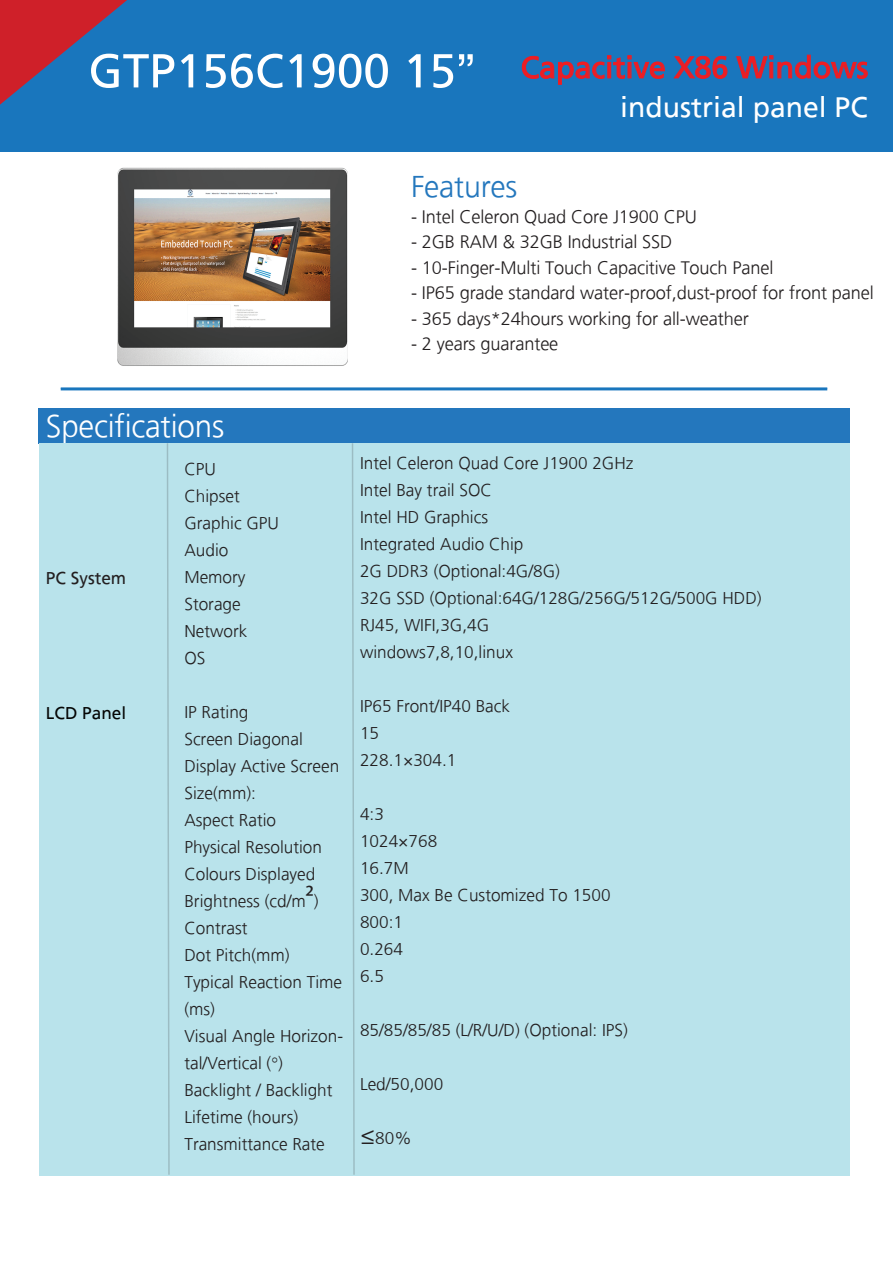
<style>
.page{position:relative;width:893px;height:1263px;background:#fff}
.page>*{position:absolute;margin:0;border:0;box-sizing:border-box;transform-origin:0 0}
.t1{font:300 46.5px "True";letter-spacing:-.005em;color:#fff}
.t2{font:500 45px "True";color:#ee1d23}
.t3{font:300 45px "True";letter-spacing:-.005em;color:#2477bd}
.t4{font:500 42px "True";color:#fff}
.t5{font:300 27px "True";letter-spacing:-.005em;color:#231f20}
.t6{font:300 25.5px/27px "True";color:#231f20}
.t7{font:500 25.5px "True";color:#231f20}
.t8{font:500 25.5px "True";color:#040504}
.s1{font-size:70.5px;color:#fff}
.s2{font-family:"Myriad Pro";font-weight:400}
.s3{font-family:"Myriad Hebrew";font-weight:400}
</style>
<div class="page">
<div style="left:0;top:0;width:893px;height:152px;background:#1976bd"></div>
<svg style="left:0;top:0;width:127px;height:105px"></svg>
<svg style="left:522px;top:55px;width:143px;height:30px"></svg>
<svg style="left:673px;top:56px;width:55px;height:23px"></svg>
<svg style="left:736px;top:54px;width:132px;height:25px"></svg>
<hr style="left:61px;top:387px;width:766px;height:3px;background:#1976bd">
<div style="left:38px;top:408px;width:811px;height:35px;background:#2477bd"></div>
<div style="left:39px;top:443px;width:810px;height:733px;background:#b9e3eb"></div>
<svg style="left:352px;top:443px;width:3px;height:732px"></svg>
<svg style="left:167px;top:443px;width:3px;height:732px"></svg>
<img style="left:117px;top:167px;width:231px;height:199px">
<h2 class="t2" style="left:88px;top:43px;width:781px"><span class="s1">GTP156C1900 15”</span> Capacitive X86 Windows</h2>
<h3 class="t4" style="left:620px;top:84px;width:249px">industrial panel PC</h3>
<h2 class="t3" style="left:411px;top:162px;width:108px">Features</h2>
<p class="t5" style="left:411px;top:202px;width:287px">- Intel Celeron Quad Core J1900 CPU</p>
<p class="t5" style="left:411px;top:227px;width:263px">- 2GB RAM &amp; 32GB Industrial SSD</p>
<p class="t5" style="left:411px;top:253px;width:364px">- 10-Finger-Multi Touch Capacitive Touch Panel</p>
<p class="t5" style="left:411px;top:278px;width:464px">- IP65 grade standard water-proof,dust-proof for front panel</p>
<p class="t5" style="left:411px;top:304px;width:339px">- 365 days*24hours working for all-weather</p>
<p class="t5" style="left:411px;top:329px;width:149px">- 2 years guarantee</p>
<h1 class="t1" style="left:46px;top:400px;width:180px">Specifications</h1>
<p class="t6" style="left:184px;top:455px;width:96px">CPU<br>Chipset<br>Graphic GPU<br>Audio<br>Memory<br>Storage<br>Network<br>OS</p>
<p class="t7" style="left:46px;top:564px;width:82px">PC System</p>
<p class="t8" style="left:46px;top:699px;width:82px">LCD Panel</p>
<p class="t6" style="left:184px;top:698px;width:160px">IP Rating<br>Screen Diagonal<br>Display Active Screen<br>Size(mm):<br>Aspect Ratio<br>Physical Resolution<br>Colours Displayed<br>Brightness (cd/m<span class="s2">²</span>)<br>Contrast<br>Dot Pitch(mm)<br>Typical Reaction Time (ms)<br>Visual Angle Horizon&shy;tal/Vertical (°)<br>Backlight / Backlight<br>Lifetime (hours)<br>Transmittance Rate</p>
<p class="t6" style="left:360px;top:449px;width:403px">Intel Celeron Quad Core J1900 2GHz<br>Intel Bay trail SOC<br>Intel HD Graphics<br>Integrated Audio Chip<br>2G DDR3 (Optional:4G/8G)<br>32G SSD (Optional:64G/128G/256G/512G/500G HDD)<br>RJ45, WIFI,3G,4G<br>windows7,8,10,linux</p>
<p class="t6" style="left:360px;top:692px;width:152px">IP65 Front/IP40 Back<br>15<br>228.1×304.1</p>
<p class="t6" style="left:360px;top:800px;width:252px">4:3<br>1024×768<br>16.7M<br>300, Max Be Customized To 1500<br>800:1<br>0.264<br>6.5</p>
<p class="t6" style="left:360px;top:1003px;width:269px;line-height:54px">85/85/85/85 (L/R/U/D) (Optional: IPS)<br>Led/50,000<br><span class="s3">≤</span>80%</p>
</div>
